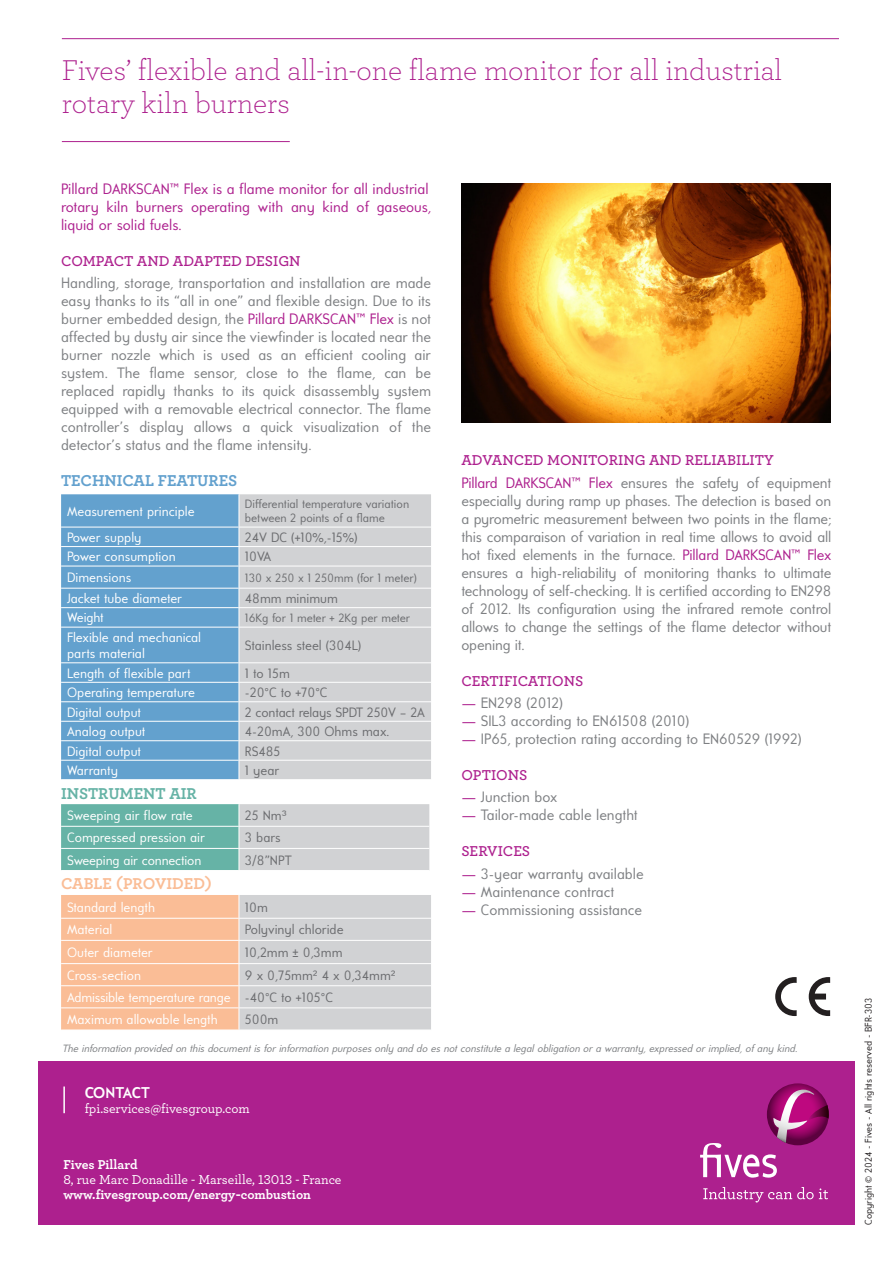
<style>
.page{position:relative;width:893px;height:1263px;background:#fff}
.page>*{position:absolute;margin:0;border:0;box-sizing:border-box;transform-origin:0 0}
.Style_de_paragraphe_1{font:300 30px/33px "Archer";color:#ad208e}
.t1{font:700 16.5px "Archer";color:#63a1ce}
.t2{font:700 16.5px "Archer";color:#fabd96}
.t3{font:700 16.5px "Archer";color:#66b3a6}
.TXTcourant_2014{font:700 15.6px "Universalis ADF Std";letter-spacing:-.005em;color:#fff}
.t4{font:15px/18px "Universalis ADF Std";color:#7e8083;text-align:justify}
.t5{font:15px/18px "Universalis ADF Std";color:#ad208e}
.t6{font:600 15px "Archer";color:#ad208e}
.t7{font:13.5px "Universalis ADF Std";color:#fff}
.t8{font:13.5px "Universalis ADF Std";color:#6c6d70}
.t9{font:500 13.5px "Archer";color:#fff}
.t10{font:700 13.5px "Archer";color:#fff}
.t11{font:12px "Universalis ADF Std";color:#6c6d70}
.t12{font:italic 10.5px "Universalis ADF Std";color:#7e8083}
.t13{font:9.75px "Universalis ADF Std";color:#231f20}
.s1{color:#ad208e}
</style>
<div class="page">
<hr style="left:62px;top:38px;width:777px;height:1px;background:#ad208e">
<hr style="left:62px;top:141px;width:228px;height:1px;background:#ad208e">
<img style="left:462px;top:183px;width:368px;height:239px">
<div style="left:38px;top:1061px;width:817px;height:164px;background:#ad208e"></div>
<svg style="left:767px;top:1083px;width:62px;height:62px"></svg>
<svg style="left:700px;top:1089px;width:129px;height:89px"></svg>
<svg style="left:703px;top:1187px;width:125px;height:15px"></svg>
<div style="left:61px;top:494px;width:178px;height:285px;background:#63a1ce"></div>
<div style="left:240px;top:494px;width:191px;height:285px;background:#d1d2d4"></div>
<hr style="left:61px;top:527px;width:178px;height:1px;background:#fff">
<hr style="left:239px;top:527px;width:192px;height:1px;background:#fff">
<hr style="left:61px;top:546px;width:178px;height:1px;background:#fff">
<hr style="left:239px;top:546px;width:192px;height:1px;background:#fff">
<hr style="left:61px;top:566px;width:178px;height:1px;background:#fff">
<hr style="left:239px;top:566px;width:192px;height:1px;background:#fff">
<hr style="left:61px;top:588px;width:178px;height:1px;background:#fff">
<hr style="left:239px;top:588px;width:192px;height:1px;background:#fff">
<hr style="left:61px;top:607px;width:178px;height:1px;background:#fff">
<hr style="left:239px;top:607px;width:192px;height:1px;background:#fff">
<svg style="left:239px;top:527px;width:1px;height:100px"></svg>
<hr style="left:61px;top:627px;width:178px;height:1px;background:#fff">
<hr style="left:239px;top:627px;width:192px;height:1px;background:#fff">
<hr style="left:61px;top:662px;width:178px;height:1px;background:#fff">
<hr style="left:239px;top:662px;width:192px;height:1px;background:#fff">
<hr style="left:61px;top:682px;width:178px;height:1px;background:#fff">
<hr style="left:239px;top:682px;width:192px;height:1px;background:#fff">
<hr style="left:61px;top:701px;width:178px;height:1px;background:#fff">
<hr style="left:239px;top:701px;width:192px;height:1px;background:#fff">
<hr style="left:61px;top:721px;width:178px;height:1px;background:#fff">
<hr style="left:239px;top:721px;width:192px;height:1px;background:#fff">
<hr style="left:61px;top:740px;width:178px;height:1px;background:#fff">
<hr style="left:239px;top:740px;width:192px;height:1px;background:#fff">
<hr style="left:61px;top:760px;width:178px;height:1px;background:#fff">
<hr style="left:239px;top:760px;width:192px;height:1px;background:#fff">
<svg style="left:239px;top:663px;width:1px;height:116px"></svg>
<svg style="left:61px;top:895px;width:370px;height:135px;background:#e5cab9"></svg>
<svg style="left:61px;top:804px;width:368px;height:66px;background:#a0c5bf"></svg>
<hr style="left:63px;top:1086px;width:2px;height:27px;background:#fff">
<svg style="left:775px;top:977px;width:22px;height:39px"></svg>
<svg style="left:809px;top:977px;width:21px;height:39px"></svg>
<p class="Style_de_paragraphe_1" style="left:62px;top:53px;width:722px">Fives’ flexible and all-in-one flame monitor for all industrial rotary kiln burners</p>
<p class="t5" style="left:61px;top:179px;width:369px">Pillard DARKSCAN™ Flex is a flame monitor for all industrial</p>
<p class="t5" style="left:61px;top:197px;width:371px">rotary kiln burners operating with any kind of gaseous, liquid or solid fuels.</p>
<p class="t6" style="left:61px;top:250px;width:241px">COMPACT AND ADAPTED DESIGN</p>
<p class="t4" style="left:61px;top:274px;width:371px">Handling, storage, transportation and installation are made easy thanks to its “all in one” and flexible design. Due to its burner embedded design, the <span class="s1">Pillard DARKSCAN™ Flex</span> is not affected by dusty air since the viewfinder is located near the burner nozzle which is used as an efficient cooling air system. The flame sensor, close to the flame, can be replaced rapidly thanks to its quick disassembly system equipped with a removable electrical connector. The flame controller’s display allows a quick visualization of the detector’s status and the flame intensity.</p>
<p class="t1" style="left:61px;top:467px;width:178px">TECHNICAL FEATURES</p>
<p class="t7" style="left:67px;top:503px;width:129px">Measurement principle</p>
<p class="t11" style="left:245px;top:496px;width:166px">Differential temperature variation</p>
<p class="t11" style="left:245px;top:511px;width:141px">between 2 points of a flame</p>
<p class="t7" style="left:67px;top:529px;width:76px">Power supply</p>
<p class="t8" style="left:245px;top:529px;width:114px">24V DC (+10%,-15%)</p>
<p class="t7" style="left:67px;top:548px;width:110px">Power consumption</p>
<p class="t8" style="left:245px;top:548px;width:28px">10VA</p>
<p class="t7" style="left:67px;top:569px;width:66px">Dimensions</p>
<p class="t11" style="left:245px;top:570px;width:173px">130 x 250 x 1 250mm (for 1 meter)</p>
<p class="t7" style="left:67px;top:590px;width:116px">Jacket tube diameter</p>
<p class="t8" style="left:245px;top:590px;width:94px">48mm minimum</p>
<p class="t7" style="left:67px;top:609px;width:38px">Weight</p>
<p class="t11" style="left:245px;top:610px;width:167px">16Kg for 1 meter + 2Kg per meter</p>
<p class="t7" style="left:67px;top:629px;width:136px">Flexible and mechanical</p>
<p class="t7" style="left:67px;top:645px;width:79px">parts material</p>
<p class="t8" style="left:245px;top:637px;width:118px">Stainless steel (304L)</p>
<p class="t7" style="left:67px;top:665px;width:125px">Length of flexible part</p>
<p class="t8" style="left:245px;top:665px;width:46px">1 to 15m</p>
<p class="t7" style="left:67px;top:684px;width:129px">Operating temperature</p>
<p class="t8" style="left:245px;top:684px;width:84px">-20°C to +70°C</p>
<p class="t7" style="left:67px;top:704px;width:75px">Digital output</p>
<p class="t8" style="left:245px;top:704px;width:181px">2 contact relays SPDT 250V – 2A</p>
<p class="t7" style="left:67px;top:723px;width:80px">Analog output</p>
<p class="t8" style="left:245px;top:723px;width:146px">4-20mA, 300 Ohms max.</p>
<p class="t7" style="left:67px;top:742px;width:75px">Digital output</p>
<p class="t8" style="left:245px;top:742px;width:37px">RS485</p>
<p class="t7" style="left:67px;top:762px;width:52px">Warranty</p>
<p class="t8" style="left:245px;top:762px;width:36px">1 year</p>
<p class="t3" style="left:61px;top:780px;width:137px">INSTRUMENT AIR</p>
<p class="t7" style="left:67px;top:807px;width:127px">Sweeping air flow rate</p>
<p class="t8" style="left:245px;top:807px;width:43px">25 Nm³</p>
<p class="t7" style="left:67px;top:829px;width:139px">Compressed pression air</p>
<p class="t8" style="left:245px;top:829px;width:37px">3 bars</p>
<p class="t7" style="left:67px;top:851px;width:136px">Sweeping air connection</p>
<p class="t8" style="left:245px;top:851px;width:48px">3/8”NPT</p>
<p class="t2" style="left:61px;top:871px;width:153px">CABLE (PROVIDED)</p>
<p class="t7" style="left:67px;top:899px;width:89px">Standard length</p>
<p class="t8" style="left:245px;top:899px;width:25px">10m</p>
<p class="t7" style="left:67px;top:921px;width:47px">Material</p>
<p class="t8" style="left:245px;top:921px;width:100px">Polyvinyl chloride</p>
<p class="t7" style="left:67px;top:944px;width:87px">Outer diameter</p>
<p class="t8" style="left:245px;top:944px;width:99px">10,2mm ± 0,3mm</p>
<p class="t7" style="left:67px;top:967px;width:75px">Cross-section</p>
<p class="t8" style="left:245px;top:967px;width:152px">9 x 0,75mm² 4 x 0,34mm²</p>
<p class="t7" style="left:67px;top:989px;width:165px">Admissible temperature range</p>
<p class="t8" style="left:245px;top:989px;width:90px">-40°C to +105°C</p>
<p class="t7" style="left:67px;top:1011px;width:152px">Maximum allowable length</p>
<p class="t8" style="left:245px;top:1011px;width:35px">500m</p>
<p class="t6" style="left:461px;top:449px;width:314px">ADVANCED MONITORING AND RELIABILITY</p>
<p class="t4" style="left:461px;top:473px;width:371px"><span class="s1">Pillard DARKSCAN™ Flex</span> ensures the safety of equipment especially during ramp up phases. The detection is based on a pyrometric measurement between two points in the flame; this comparaison of variation in real time allows to avoid all hot fixed elements in the furnace. <span class="s1">Pillard DARKSCAN™ Flex </span>ensures a high-reliability of monitoring thanks to ultimate technology of self-checking. It is certified according to EN298 of 2012. Its configuration using the infrared remote control allows to change the settings of the flame detector without opening it.</p>
<p class="t6" style="left:461px;top:669px;width:123px">CERTIFICATIONS</p>
<p class="t4" style="left:461px;top:693px;width:103px"><span class="s1">—</span> EN298 (2012)</p>
<p class="t4" style="left:461px;top:711px;width:229px"><span class="s1">—</span> SIL3 according to EN61508 (2010)</p>
<p class="t4" style="left:461px;top:729px;width:342px"><span class="s1">—</span> IP65, protection rating according to EN60529 (1992)</p>
<p class="t6" style="left:461px;top:764px;width:68px">OPTIONS</p>
<p class="t4" style="left:461px;top:788px;width:97px"><span class="s1">—</span> Junction box</p>
<p class="t4" style="left:461px;top:806px;width:178px"><span class="s1">—</span> Tailor-made cable lengtht</p>
<p class="t6" style="left:461px;top:840px;width:70px">SERVICES</p>
<p class="t4" style="left:461px;top:864px;width:184px"><span class="s1">—</span> 3-year warranty available</p>
<p class="t4" style="left:461px;top:882px;width:154px"><span class="s1">—</span> Maintenance contract</p>
<p class="t4" style="left:461px;top:900px;width:182px"><span class="s1">—</span> Commissioning assistance</p>
<p class="t12" style="left:62px;top:1042px;width:736px">The information provided on this document is for information purposes only and do es not constitute a legal obligation or a warranty, expressed or implied, of any kind.</p>
<p class="TXTcourant_2014" style="left:85px;top:1083px;width:67px">CONTACT</p>
<p class="t9" style="left:85px;top:1099px;width:167px">fpi.services@fivesgroup.com</p>
<p class="t10" style="left:63px;top:1154px;width:76px">Fives Pillard</p>
<p class="t9" style="left:63px;top:1170px;width:280px">8, rue Marc Donadille - Marseille, 13013 - France</p>
<p class="t10" style="left:63px;top:1184px;width:249px">www.fivesgroup.com/energy-combustion</p>
<p class="t13" style="left:862px;top:1225px;width:228px;rotate:-90deg">Copyright © 2024 - Fives - All rights reserved - BFR-303</p>
</div>
